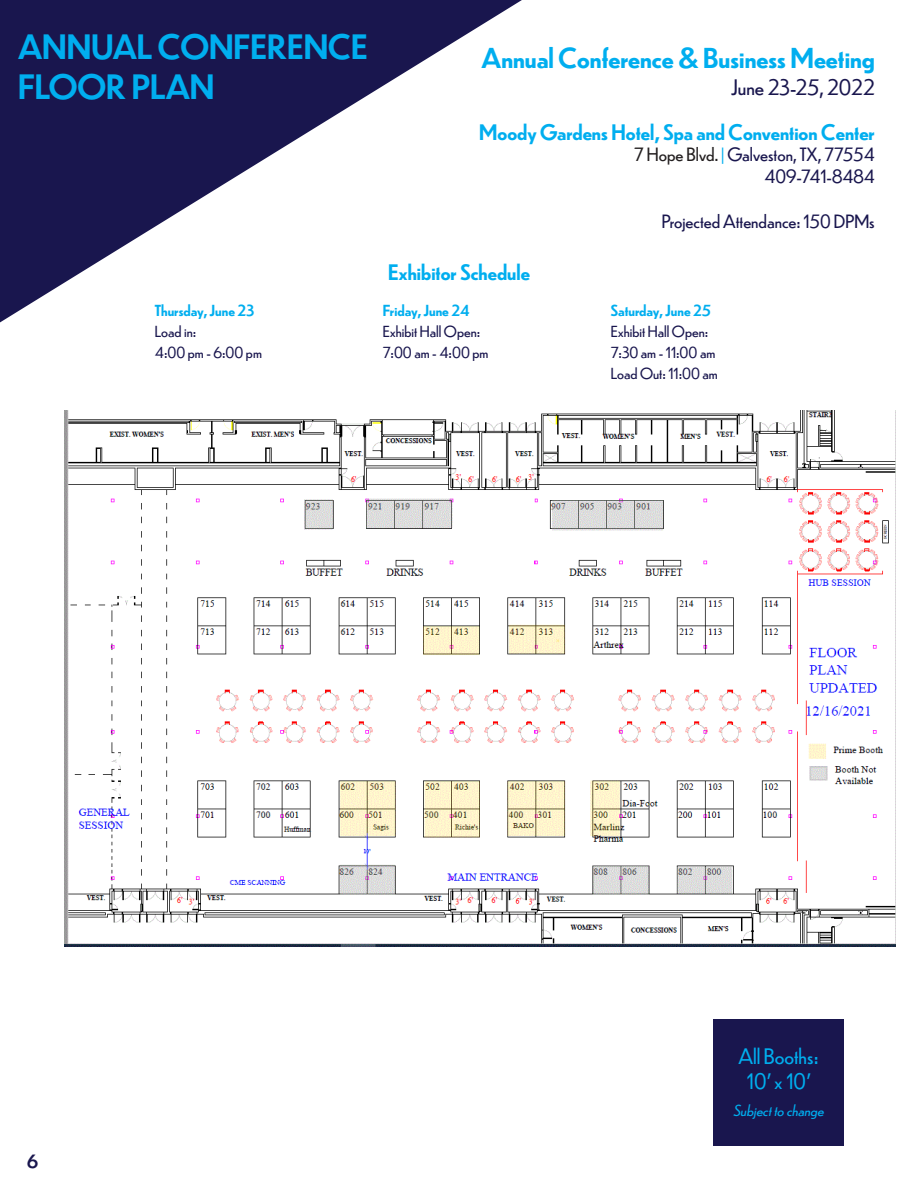
<style>
.page{position:relative;width:918px;height:1188px;background:#fff}
.page>*{position:absolute;margin:0;border:0;box-sizing:border-box;transform-origin:0 0}
.t1{font:500 33px/39.6px "Dunbar Low";color:#00aeef}
.t2{font:500 27px "Dunbar Low";color:#00aeef}
.t3{font:500 21px "Dunbar Low";color:#00aeef}
.t4{font:21px "Dunbar Low";color:#00aeef}
.t5{font:21px "Dunbar Low";color:#19164e}
.t6{font:18px "Dunbar Low";color:#19164e}
.t7{font:500 18px "Dunbar Low";color:#19164e}
.t8{font:15px "Dunbar Low";color:#19164e}
.t9{font:500 15px "Dunbar Low";color:#00aeef}
.t10{font:italic 15px "Dunbar Low";color:#00aeef}
.s1{color:#231f20}
.s2{color:#00aeef}
</style>
<div class="page">
<svg style="left:0;top:0;width:522px;height:323px;fill:#19164e"></svg>
<div style="left:713px;top:1019px;width:131px;height:127px;background:#19164e"></div>
<img style="left:65px;top:410px;width:831px;height:537px">
<p class="t1" style="left:18px;top:26px;width:351px">ANNUAL CONFERENCE<br>FLOOR PLAN</p>
<p class="t9" style="left:155px;top:300px;width:101px">Thursday, June 23</p>
<p class="t8" style="left:155px;top:321px;width:43px">Load in:</p>
<p class="t8" style="left:155px;top:342px;width:109px">4:00 pm - 6:00 pm</p>
<p class="t2" style="left:482px;top:38px;width:395px">Annual Conference &amp; Business Meeting</p>
<p class="t5" style="left:731px;top:72px;width:145px">June 23-25, 2022</p>
<p class="t3" style="left:479px;top:117px;width:397px">Moody Gardens Hotel, Spa and Convention Center</p>
<p class="t6" style="left:634px;top:142px;width:242px"><span class="s1">7 Hope Blvd.</span> <span class="s2">|</span> Galveston, TX, 77554</p>
<p class="t6" style="left:764px;top:163px;width:112px">409-741-8484</p>
<p class="t6" style="left:662px;top:208px;width:215px">Projected Attendance: 150 DPMs</p>
<p class="t3" style="left:388px;top:257px;width:143px">Exhibitor Schedule</p>
<p class="t9" style="left:383px;top:300px;width:88px">Friday, June 24</p>
<p class="t8" style="left:383px;top:321px;width:99px">Exhibit Hall Open:</p>
<p class="t8" style="left:383px;top:342px;width:107px">7:00 am - 4:00 pm</p>
<p class="t9" style="left:611px;top:300px;width:102px">Saturday, June 25</p>
<p class="t8" style="left:611px;top:321px;width:99px">Exhibit Hall Open:</p>
<p class="t8" style="left:611px;top:342px;width:106px">7:30 am - 11:00 am</p>
<p class="t8" style="left:611px;top:363px;width:109px">Load Out: 11:00 am</p>
<p class="t7" style="left:27px;top:1148px;width:12px">6</p>
<p class="t4" style="left:738px;top:1041px;width:82px">All Booths:</p>
<p class="t4" style="left:747px;top:1067px;width:66px">10’ x 10’</p>
<p class="t10" style="left:733px;top:1100px;width:96px">Subjectto change</p>
</div>
